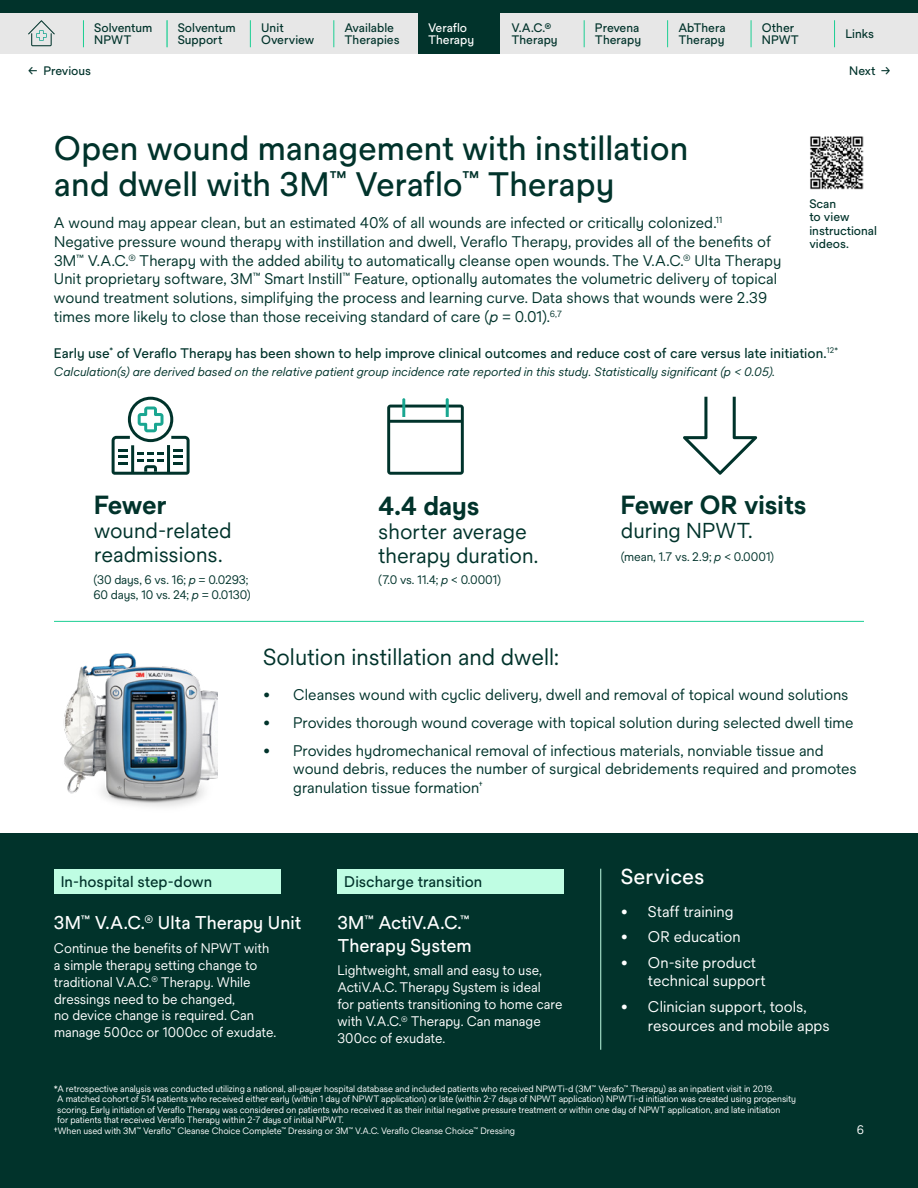
<style>
.page{position:relative;width:918px;height:1188px;background:#fff}
.page>*{position:absolute;margin:0;border:0;box-sizing:border-box;transform-origin:0 0}
.t1{font:500 33px/36.3px "Solve Pro";color:#01332b}
.t2{font:700 25.5px "Solve Pro";letter-spacing:-.005em;color:#01332b}
.t3{font:22.5px "Solve Pro";color:#01332b}
.t4{font:21px/24px "Solve Pro";color:#01332b}
.t5{font:500 21px "Solve Pro";color:#fff}
.t6{font:500 18px/22.5px "Solve Pro";color:#fff}
.t7{font:15px/18.8px "Solve Pro";color:#01332b}
.t8{font:15px/18.8px "Solve Pro";color:#fff}
.t9{font:500 15px "Solve Pro";color:#01332b}
.t10{font:13.5px/16.8px "Solve Pro";letter-spacing:-.005em;color:#fff}
.t11{font:500 13.5px "Solve Pro";color:#01332b}
.t12{font:500 12px/12px "Solve Pro";color:#01332b}
.t13{font:italic 12px "Solve Pro";color:#01332b}
.t14{font:12px/14.4px "Solve Pro";letter-spacing:-.015em;color:#01332b}
.t15{font:500 12px/12px "Solve Pro";color:#fff}
.t16{font:12px "Solve Pro";color:#fff}
.t17{font:9px "Solve Pro";letter-spacing:-.01em;color:#fff}
.s1{font-style:italic}
</style>
<div class="page">
<div style="left:0;top:834px;width:918px;height:354px;background:#01332b"></div>
<div style="left:417px;top:14px;width:84px;height:40px;background:#01332b"></div>
<div style="left:0;top:0;width:918px;height:14px;background:#01332b"></div>
<div style="left:0;top:14px;width:83px;height:40px;background:#e7e7e7"></div>
<svg style="left:28px;top:20px;width:27px;height:26px"></svg>
<div style="left:835px;top:14px;width:83px;height:40px;background:#e7e7e7"></div>
<div style="left:751px;top:14px;width:84px;height:40px;background:#e7e7e7"></div>
<div style="left:668px;top:14px;width:83px;height:40px;background:#e7e7e7"></div>
<div style="left:584px;top:14px;width:84px;height:40px;background:#e7e7e7"></div>
<div style="left:501px;top:14px;width:83px;height:40px;background:#e7e7e7"></div>
<div style="left:334px;top:14px;width:83px;height:40px;background:#e7e7e7"></div>
<div style="left:250px;top:14px;width:84px;height:40px;background:#e7e7e7"></div>
<div style="left:167px;top:14px;width:83px;height:40px;background:#e7e7e7"></div>
<div style="left:338px;top:869px;width:226px;height:25px;background:#bffde3"></div>
<div style="left:54px;top:869px;width:227px;height:25px;background:#bffde3"></div>
<hr style="left:600px;top:869px;width:1px;height:181px;background:#bffde3">
<hr style="left:54px;top:621px;width:810px;height:1px;background:#1ccf93">
<svg style="left:834px;top:20px;width:1px;height:27px"></svg>
<svg style="left:751px;top:20px;width:1px;height:27px"></svg>
<svg style="left:667px;top:20px;width:1px;height:27px"></svg>
<svg style="left:584px;top:20px;width:1px;height:27px"></svg>
<svg style="left:333px;top:20px;width:1px;height:27px"></svg>
<svg style="left:250px;top:20px;width:1px;height:27px"></svg>
<div style="left:83px;top:14px;width:84px;height:40px;background:#e7e7e7"></div>
<img style="left:810px;top:136px;width:54px;height:54px">
<svg style="left:387px;top:398px;width:77px;height:77px"></svg>
<svg style="left:112px;top:397px;width:78px;height:78px"></svg>
<svg style="left:683px;top:397px;width:74px;height:78px"></svg>
<img style="left:64px;top:653px;width:154px;height:154px">
<svg style="left:83px;top:20px;width:1px;height:27px"></svg>
<svg style="left:167px;top:20px;width:1px;height:27px"></svg>
<p class="t12" style="left:94px;top:22px;width:60px">Solventum<br>NPWT</p>
<p class="t12" style="left:178px;top:22px;width:60px">Solventum<br>Support</p>
<p class="t12" style="left:261px;top:22px;width:55px">Unit<br>Overview</p>
<p class="t12" style="left:345px;top:22px;width:57px">Available<br>Therapies</p>
<p class="t15" style="left:428px;top:22px;width:48px">Veraflo<br>Therapy</p>
<p class="t12" style="left:512px;top:22px;width:48px">V.A.C.®<br>Therapy</p>
<p class="t12" style="left:595px;top:22px;width:48px">Prevena<br>Therapy</p>
<p class="t12" style="left:678px;top:22px;width:49px">AbThera<br>Therapy</p>
<p class="t12" style="left:762px;top:22px;width:39px">Other<br>NPWT</p>
<p class="t12" style="left:845px;top:28px;width:30px">Links</p>
<p class="t12" style="left:28px;top:65px;width:65px">← Previous</p>
<p class="t12" style="left:849px;top:65px;width:43px">Next →</p>
<h2 class="t1" style="left:54px;top:130px;width:636px">Open wound management with instillation and dwell with 3M<sup>™</sup> Veraflo<sup>™</sup> Therapy</h2>
<p class="t7" style="left:54px;top:214px;width:729px">A wound may appear clean, but an estimated 40% of all wounds are infected or critically colonized.<sup>11<br></sup>Negative pressure wound therapy with instillation and dwell, Veraflo Therapy, provides all of the benefts of 3M<sup>™</sup> V.A.C.<sup>®</sup> Therapy with the added ability to automatically cleanse open wounds. The V.A.C.<sup>®</sup> Ulta Therapy Unit proprietary software, 3M<sup>™</sup> Smart Instill<sup>™</sup> Feature, optionally automates the volumetric delivery of topical wound treatment solutions, simplifying the process and learning curve. Data shows that wounds were 2.39 times more likely to close than those receiving standard of care (<span class="s1">p</span> = 0.01).<sup>6,7</sup></p>
<p class="t12" style="left:809px;top:197px;width:69px;line-height:13.5px">Scan<br>to view instructional videos.</p>
<p class="t11" style="left:54px;top:345px;width:786px">Early use<sup>*</sup> of Veraflo Therapy has been shown to help improve clinical outcomes and reduce cost of care versus late initiation.<sup>12*</sup></p>
<p class="t13" style="left:54px;top:364px;width:722px">Calculation(s) are derived based on the relative patient group incidence rate reported in this study. Statistically significant (p &lt; 0.05).</p>
<p class="t2" style="left:94px;top:490px;width:74px">Fewer</p>
<p class="t4" style="left:94px;top:518px;width:139px">wound-related readmissions.</p>
<p class="t14" style="left:93px;top:573px;width:159px">(30 days, 6 vs. 16; <span class="s1">p</span> = 0.0293;<br>60 days, 10 vs. 24; <span class="s1">p</span> = 0.0130)</p>
<p class="t2" style="left:378px;top:491px;width:103px">4.4 days</p>
<p class="t4" style="left:378px;top:519px;width:162px">shorter average therapy duration.</p>
<p class="t14" style="left:378px;top:573px;width:124px">(7.0 vs. 11.4; <span class="s1">p</span> &lt; 0.0001)</p>
<p class="t2" style="left:621px;top:490px;width:187px">Fewer OR visits</p>
<p class="t4" style="left:621px;top:518px;width:133px">during NPWT.</p>
<p class="t14" style="left:621px;top:550px;width:155px">(mean, 1.7 vs. 2.9; <span class="s1">p</span> &lt; 0.0001)</p>
<p class="t3" style="left:263px;top:644px;width:297px">Solution instillation and dwell:</p>
<p class="t7" style="left:263px;top:685px;width:587px">• Cleanses wound with cyclic delivery, dwell and removal of topical wound solutions</p>
<p class="t7" style="left:263px;top:713px;width:592px">• Provides thorough wound coverage with topical solution during selected dwell time</p>
<p class="t7" style="left:293px;top:741px;width:565px;text-indent:-30px">• Provides hydromechanical removal of infectious materials, nonviable tissue and wound debris, reduces the number of surgical debridements required and promotes granulation tissue formation<sup>†</sup></p>
<h3 class="t9" style="left:61px;top:873px;width:153px">In-hospital step-down</h3>
<p class="t6" style="left:54px;top:912px;width:249px">3M<sup>™</sup> V.A.C.<sup>®</sup> Ulta Therapy Unit</p>
<p class="t10" style="left:54px;top:940px;width:224px">Continue the benefits of NPWT with a simple therapy setting change to traditional V.A.C.<sup>®</sup> Therapy. While dressings need to be changed,<br>no device change is required. Can manage 500cc or 1000cc of exudate.</p>
<p class="t9" style="left:344px;top:873px;width:140px">Discharge transition</p>
<h3 class="t6" style="left:337px;top:912px;width:136px">3M<sup>™</sup> ActiV.A.C.<sup>™<br></sup>Therapy System</h3>
<p class="t10" style="left:337px;top:962px;width:227px">Lightweight, small and easy to use,<br>ActiV.A.C. Therapy System is ideal<br>for patients transitioning to home care with V.A.C.<sup>®</sup> Therapy. Can manage<br>300cc of exudate.</p>
<p class="t5" style="left:621px;top:865px;width:85px">Services</p>
<p class="t8" style="left:621px;top:902px;width:114px">• Staff training</p>
<p class="t8" style="left:621px;top:928px;width:121px">• OR education</p>
<p class="t8" style="left:648px;top:953px;width:119px;text-indent:-27px">• On -site product technical support</p>
<p class="t8" style="left:648px;top:997px;width:183px;line-height:19.5px;text-indent:-27px">• Clinician support, tools, resources and mobile apps</p>
<p class="t17" style="left:54px;top:1084px;width:722px">*A retrospective analysis was conducted utilizing a national, all-payer hospital database and included patients who received NPWTi-d (3M<sup>™</sup> Verafo<sup>™</sup> Therapy) as an inpatient visit in 2019.</p>
<p class="t17" style="left:57px;top:1094px;width:740px">A matched cohort of 514 patients who received either early (within 1 day of NPWT application) or late (within 2-7 days of NPWT application) NPWTi-d initiation was created using propensity</p>
<p class="t17" style="left:57px;top:1105px;width:725px">scoring. Early initiation of Veraflo Therapy was considered on patients who received it as their initial negative pressure treatment or within one day of NPWT application, and late initiation</p>
<p class="t17" style="left:57px;top:1115px;width:288px">for patients that received Veraflo Therapy within 2-7 days of initial NPWT.</p>
<p class="t17" style="left:54px;top:1126px;width:463px">†When used with 3M<sup>™</sup> Veraflo<sup>™</sup> Cleanse Choice Complete<sup>™</sup> Dressing or 3M<sup>™</sup> V.A.C. Veraflo Cleanse Choice<sup>™</sup> Dressing</p>
<p class="t16" style="left:857px;top:1123px;width:9px">6</p>
</div>
